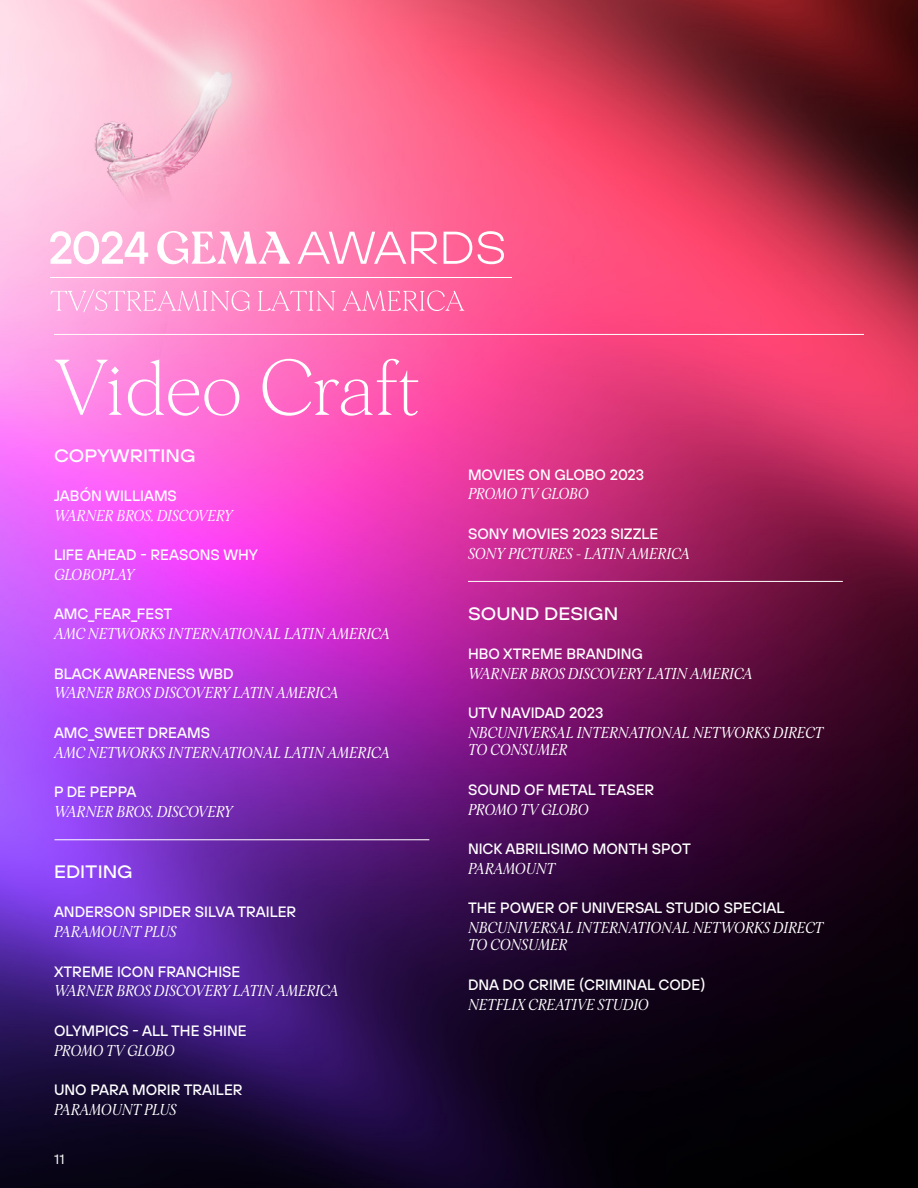
<style>
.page{position:relative;width:918px;height:1188px;background:#fff}
.page>*{position:absolute;margin:0;border:0;box-sizing:border-box;transform-origin:0 0}
.t1{font:200 75px "Morion";letter-spacing:-.015em;color:#fff}
.t2{font:500 18px "TT Hoves Pro Exp";color:#fff}
.t3{font:italic 15px/17.2px "Morion";color:#fff}
.t4{font:500 15px "TT Hoves Pro";color:#fff}
.t5{font:13.5px "TT Hoves Pro Exp";color:#fff}
</style>
<div class="page">
<img style="left:0;top:0;width:918px;height:1188px">
<hr style="left:54px;top:334px;width:810px;height:1px;background:#fff">
<img style="left:21px;top:0;width:376px;height:357px">
<svg style="left:50px;top:289px;width:200px;height:23px;background:#fea8da"></svg>
<svg style="left:258px;top:291px;width:78px;height:20px;background:#fe8fc4"></svg>
<svg style="left:342px;top:291px;width:122px;height:21px;background:#fe7eb3"></svg>
<svg style="left:50px;top:231px;width:98px;height:33px"></svg>
<svg style="left:157px;top:231px;width:133px;height:33px"></svg>
<svg style="left:298px;top:232px;width:140px;height:32px"></svg>
<svg style="left:444px;top:232px;width:28px;height:32px"></svg>
<svg style="left:478px;top:231px;width:26px;height:33px"></svg>
<hr style="left:50px;top:277px;width:462px;height:1px;background:#fff">
<img style="left:0;top:0;width:240px;height:231px">
<hr style="left:54px;top:839px;width:375px;height:1px;background:#fff">
<hr style="left:468px;top:581px;width:375px;height:1px;background:#fff">
<h1 class="t1" style="left:54px;top:346px;width:367px">Video Craft</h1>
<p class="t2" style="left:54px;top:443px;width:143px">COPYWRITING</p>
<p class="t4" style="left:54px;top:485px;width:124px">JABÓN WILLIAMS</p>
<p class="t3" style="left:54px;top:507px;width:180px">WARNER BROS. DISCOVERY</p>
<p class="t4" style="left:54px;top:545px;width:205px">LIFE AHEAD - REASONS WHY</p>
<p class="t3" style="left:54px;top:566px;width:82px">GLOBOPLAY</p>
<p class="t4" style="left:54px;top:604px;width:120px">AMC_FEAR_FEST</p>
<p class="t3" style="left:54px;top:626px;width:337px">AMC NETWORKS INTERNATIONAL LATIN AMERICA</p>
<p class="t4" style="left:54px;top:663px;width:181px">BLACK AWARENESS WBD</p>
<p class="t3" style="left:54px;top:685px;width:286px">WARNER BROS DISCOVERY LATIN AMERICA</p>
<p class="t4" style="left:54px;top:722px;width:158px">AMC_SWEET DREAMS</p>
<p class="t3" style="left:54px;top:744px;width:337px">AMC NETWORKS INTERNATIONAL LATIN AMERICA</p>
<p class="t4" style="left:54px;top:781px;width:84px">P DE PEPPA</p>
<p class="t3" style="left:54px;top:803px;width:180px">WARNER BROS. DISCOVERY</p>
<p class="t2" style="left:54px;top:859px;width:80px">EDITING</p>
<p class="t4" style="left:54px;top:902px;width:244px">ANDERSON SPIDER SILVA TRAILER</p>
<p class="t3" style="left:54px;top:924px;width:124px">PARAMOUNT PLUS</p>
<p class="t4" style="left:54px;top:961px;width:188px">XTREME ICON FRANCHISE</p>
<p class="t3" style="left:54px;top:983px;width:286px">WARNER BROS DISCOVERY LATIN AMERICA</p>
<p class="t4" style="left:54px;top:1020px;width:194px">OLYMPICS - ALL THE SHINE</p>
<p class="t3" style="left:54px;top:1042px;width:122px">PROMO TV GLOBO</p>
<p class="t4" style="left:54px;top:1080px;width:190px">UNO PARA MORIR TRAILER</p>
<p class="t3" style="left:54px;top:1101px;width:124px">PARAMOUNT PLUS</p>
<p class="t5" style="left:54px;top:1150px;width:12px">11</p>
<p class="t4" style="left:468px;top:464px;width:178px">MOVIES ON GLOBO 2023</p>
<p class="t3" style="left:468px;top:486px;width:122px">PROMO TV GLOBO</p>
<p class="t4" style="left:468px;top:523px;width:192px">SONY MOVIES 2023 SIZZLE</p>
<p class="t3" style="left:468px;top:545px;width:223px">SONY PICTURES - LATIN AMERICA</p>
<p class="t2" style="left:468px;top:601px;width:152px">SOUND DESIGN</p>
<p class="t4" style="left:468px;top:644px;width:177px">HBO XTREME BRANDING</p>
<p class="t3" style="left:468px;top:665px;width:286px">WARNER BROS DISCOVERY LATIN AMERICA</p>
<p class="t4" style="left:468px;top:703px;width:137px">UTV NAVIDAD 2023</p>
<p class="t3" style="left:468px;top:725px;width:357px">NBCUNIVERSAL INTERNATIONAL NETWORKS DIRECT<br>TO CONSUMER</p>
<p class="t4" style="left:468px;top:779px;width:188px">SOUND OF METAL TEASER</p>
<p class="t3" style="left:468px;top:801px;width:122px">PROMO TV GLOBO</p>
<p class="t4" style="left:468px;top:839px;width:224px">NICK ABRILISIMO MONTH SPOT</p>
<p class="t3" style="left:468px;top:860px;width:89px">PARAMOUNT</p>
<p class="t4" style="left:468px;top:898px;width:318px">THE POWER OF UNIVERSAL STUDIO SPECIAL</p>
<p class="t3" style="left:468px;top:920px;width:357px">NBCUNIVERSAL INTERNATIONAL NETWORKS DIRECT<br>TO CONSUMER</p>
<p class="t4" style="left:468px;top:974px;width:239px">DNA DO CRIME (CRIMINAL CODE)</p>
<p class="t3" style="left:468px;top:996px;width:182px">NETFLIX CREATIVE STUDIO</p>
</div>
